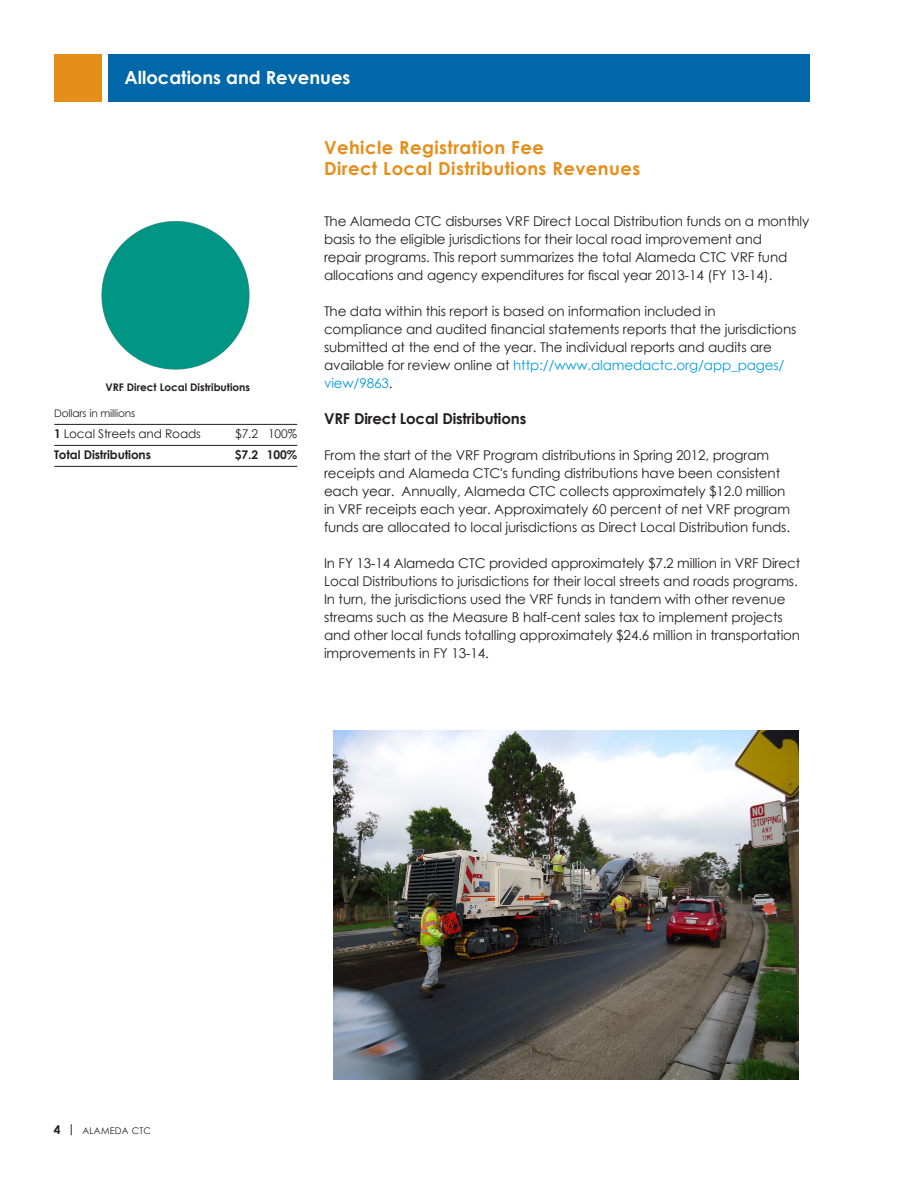
<style>
.page{position:relative;width:918px;height:1188px;background:#fff}
.page>*{position:absolute;margin:0;border:0;box-sizing:border-box;transform-origin:0 0}
.Orange_Head{font:700 18px "Century Gothic";letter-spacing:.025em;color:#e58e19}
.t1{font:700 18px "Century Gothic";color:#fff}
.TEXT{font:700 15px "Century Gothic";letter-spacing:-.01em;color:#231f20}
.TEXT-2{font:13.5px/18px "Century Gothic";letter-spacing:-.01em;color:#231f20}
.t2{font:12px "Century Gothic";letter-spacing:-.01em;color:#231f20}
.t3{font:700 12px "Century Gothic";letter-spacing:-.01em;color:#231f20}
.Subheads_2{font:700 10.5px "Century Gothic";color:#231f20}
.t4{font:10.5px "Century Gothic";letter-spacing:-.01em;color:#231f20}
.t5{font:9.15px "Century Gothic";letter-spacing:.025em;color:#231f20}
.s1{font-weight:700}
.s2{color:#069ddc}
.s3{font-weight:700;font-size:12px}
</style>
<div class="page">
<div style="left:108px;top:54px;width:702px;height:47px;background:#0068a9"></div>
<div style="left:54px;top:54px;width:47px;height:47px;background:#e58e19"></div>
<hr style="left:54px;top:424px;width:243px;height:1px;background:#231f20">
<hr style="left:54px;top:445px;width:243px;height:1px;background:#231f20">
<hr style="left:54px;top:466px;width:243px;height:1px;background:#231f20">
<img style="left:333px;top:731px;width:466px;height:349px">
<img style="left:101px;top:221px;width:149px;height:149px">
<p class="t1" style="left:124px;top:64px;width:228px">Allocations and Revenues</p>
<p class="Subheads_2" style="left:106px;top:380px;width:146px">VRF Direct Local Distributions</p>
<p class="t4" style="left:54px;top:406px;width:83px">Dollars in millions</p>
<p class="t2" style="left:54px;top:426px;width:148px"><span class="s1">1</span> Local Streets and Roads</p>
<p class="t2" style="left:235px;top:426px;width:63px">$7.2 100%</p>
<p class="t3" style="left:54px;top:446px;width:98px">Total Distributions</p>
<p class="t3" style="left:235px;top:446px;width:64px">$7.2 100%</p>
<p class="Orange_Head" style="left:324px;top:134px;width:221px">Vehicle Registration Fee</p>
<p class="Orange_Head" style="left:324px;top:155px;width:318px">Direct Local Distributions Revenues</p>
<p class="TEXT-2" style="left:324px;top:212px;width:487px">The Alameda CTC disburses VRF Direct Local Distribution funds on a monthly basis to the eligible jurisdictions for their local road improvement and<br>repair programs. This report summarizes the total Alameda CTC VRF fund allocations and agency expenditures for fiscal year 2013-14 (FY 13-14).</p>
<p class="TEXT-2" style="left:324px;top:302px;width:474px">The data within this report is based on information included in compliance and audited financial statements reports that the jurisdictions submitted at the end of the year. The individual reports and audits are available for review online at <span class="s2">http://www.alamedactc.org/app_pages/ view/9863</span>.</p>
<p class="TEXT" style="left:324px;top:407px;width:204px">VRF Direct Local Distributions</p>
<p class="TEXT-2" style="left:324px;top:446px;width:468px">From the start of the VRF Program distributions in Spring 2012, program receipts and Alameda CTC's funding distributions have been consistent each year. Annually, Alameda CTC collects approximately $12.0 million in VRF receipts each year. Approximately 60 percent of net VRF program funds are allocated to local jurisdictions as Direct Local Distribution funds.</p>
<p class="TEXT-2" style="left:324px;top:554px;width:478px">In FY 13-14 Alameda CTC provided approximately $7.2 million in VRF Direct Local Distributions to jurisdictions for their local streets and roads programs.<br>In turn, the jurisdictions used the VRF funds in tandem with other revenue streams such as the Measure B half-cent sales tax to implement projects and other local funds totalling approximately $24.6 million in transportation improvements in FY 13-14.</p>
<p class="t5" style="left:54px;top:1124px;width:99px"><span class="s3">4 |</span> ALAMEDA CTC</p>
</div>
